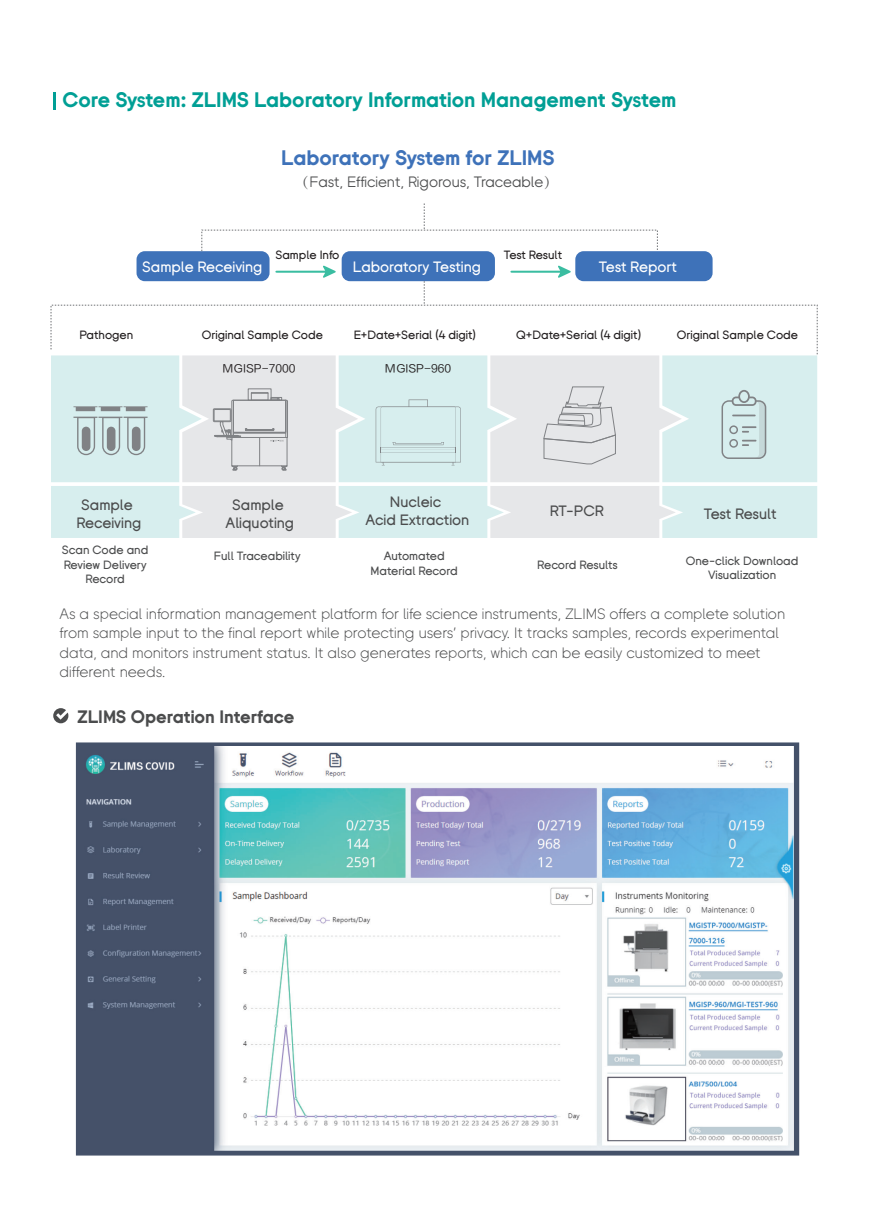
<style>
.page{position:relative;width:893px;height:1212px;background:#fff}
.page>*{position:absolute;margin:0;border:0;box-sizing:border-box;transform-origin:0 0}
.t1{font:700 21px "BGI";color:#009f95}
.t2{font:700 21px "BGI";color:#3e72b9}
.t3{font:700 18px "BGI";color:#4b4c4d}
.t4{font:300 15px/19.5px "BGI";color:#4b4c4d}
.t5{font:500 15px/18px "BGI";color:#4b4c4d;text-align:center}
.t6{font:500 15px "BGI";color:#fff}
.t7{font:15px "BGI";color:#4b4c4d}
.t8{font:500 15px "BGI";letter-spacing:-.02em;color:#4b4c4d}
.t9{font:500 12px/14.4px "BGI";color:#4b4c4d;text-align:center}
.t10{font:500 12px "BGI";color:#231f20}
.t11{font:500 12px "BGI";letter-spacing:-.02em;color:#231f20}
.t12{font:10.5px "FZLTHJW GB1 0";color:#231f20}
.s1{font-family:"Adobe Song Std";font-weight:300}
</style>
<div class="page">
<div style="left:137px;top:251px;width:133px;height:30px;background:#3e72b9;border-radius:8px"></div>
<div style="left:342px;top:251px;width:153px;height:30px;background:#3e72b9;border-radius:8px"></div>
<div style="left:575px;top:251px;width:138px;height:30px;background:#3e72b9;border-radius:8px"></div>
<svg style="left:424px;top:203px;width:1px;height:27px"></svg>
<hr style="left:53px;top:93px;width:3px;height:17px;background:#009f95">
<svg style="left:53px;top:708px;width:15px;height:15px"></svg>
<svg style="left:50px;top:266px;width:768px;height:272px"></svg>
<svg style="left:76px;top:742px;width:723px;height:413px;fill:#445169"></svg>
<img style="left:77px;top:747px;width:717px;height:403px">
<h1 class="t1" style="left:62px;top:89px;width:615px">Core System: ZLIMS Laboratory Information Management System</h1>
<h1 class="t2" style="left:281px;top:148px;width:275px">Laboratory System for ZLIMS</h1>
<p class="t7" style="left:294px;top:174px;width:265px"><span class="s1">（</span>Fast, Efficient, Rigorous, Traceable<span class="s1">）</span></p>
<p class="t6" style="left:142px;top:259px;width:122px">Sample Receiving</p>
<p class="t10" style="left:275px;top:249px;width:66px">Sample Info</p>
<p class="t11" style="left:504px;top:249px;width:60px">Test Result</p>
<p class="t6" style="left:353px;top:259px;width:130px">Laboratory Testing</p>
<p class="t6" style="left:599px;top:259px;width:80px">Test Report</p>
<p class="t10" style="left:79px;top:329px;width:55px">Pathogen</p>
<p class="t10" style="left:202px;top:329px;width:123px">Original Sample Code</p>
<p class="t10" style="left:354px;top:329px;width:124px">E+Date+Serial (4 digit)</p>
<p class="t10" style="left:516px;top:329px;width:126px">Q+Date+Serial (4 digit)</p>
<p class="t12" style="left:223px;top:363px;width:74px">MGISP-7000</p>
<p class="t12" style="left:385px;top:363px;width:68px">MGISP-960</p>
<p class="t10" style="left:677px;top:329px;width:123px">Original Sample Code</p>
<p class="t5" style="left:76px;top:497px;width:66px">Sample<br>Receiving</p>
<p class="t5" style="left:226px;top:497px;width:70px">Sample<br>Aliquoting</p>
<p class="t5" style="left:365px;top:494px;width:105px">Nucleic<br>Acid Extraction</p>
<p class="t5" style="left:550px;top:503px;width:56px">RT-PCR</p>
<p class="t8" style="left:704px;top:507px;width:74px">Test Result</p>
<p class="t9" style="left:62px;top:543px;width:88px">Scan Code and<br>Review Delivery<br>Record</p>
<p class="t9" style="left:214px;top:549px;width:88px">Full Traceability</p>
<p class="t9" style="left:371px;top:549px;width:89px">Automated<br>Material Record</p>
<p class="t9" style="left:537px;top:558px;width:82px">Record Results</p>
<p class="t9" style="left:686px;top:554px;width:114px">One-click Download<br>Visualization</p>
<p class="t4" style="left:59px;top:604px;width:727px">As a special information management platform for life science instruments, ZLIMS offers a complete solution from sample input to the final report while protecting users’ privacy. It tracks samples, records experimental data, and monitors instrument status. It also generates reports, which can be easily customized to meet different needs.</p>
<p class="t3" style="left:77px;top:709px;width:219px">ZLIMS Operation Interface</p>
</div>
